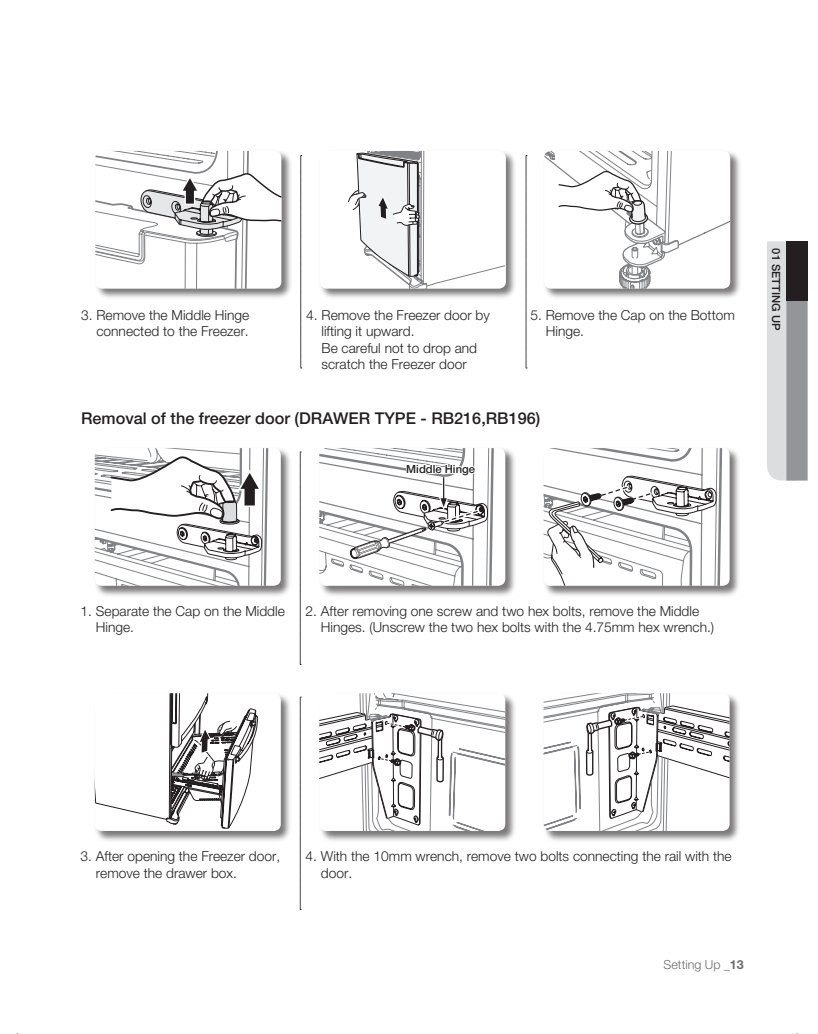
<style>
.page{position:relative;width:818px;height:1034px;background:#fff}
.page>*{position:absolute;margin:0;border:0;box-sizing:border-box;transform-origin:0 0}
.t1{font:500 16.25px "Helvetica Neue";color:#231f20}
.t2{font:300 13.75px/16.5px "Helvetica Neue";color:#231f20}
.t3{font:300 12.5px "Helvetica Neue";color:#6c6d70}
.t4{font:500 11.25px "Helvetica Neue";color:#231f20}
.s1{font-weight:700}
</style>
<div class="page">
<div style="left:93px;top:447px;width:200px;height:151px;background:#231f20;opacity:.6"></div>
<div style="left:95px;top:448px;width:186px;height:138px;background:#fff;border-radius:7px"></div>
<svg style="left:95px;top:448px;width:175px;height:138px"></svg>
<div style="left:318px;top:447px;width:199px;height:151px;background:#231f20;opacity:.6"></div>
<div style="left:319px;top:448px;width:186px;height:138px;background:#fff;border-radius:7px"></div>
<div style="left:542px;top:447px;width:200px;height:151px;background:#231f20;opacity:.6"></div>
<div style="left:544px;top:448px;width:186px;height:138px;background:#fff;border-radius:7px"></div>
<svg style="left:544px;top:448px;width:181px;height:138px"></svg>
<svg style="left:300px;top:452px;width:1px;height:213px"></svg>
<div style="left:93px;top:692px;width:200px;height:151px;background:#231f20;opacity:.6"></div>
<div style="left:95px;top:693px;width:186px;height:138px;background:#fff;border-radius:7px"></div>
<svg style="left:95px;top:693px;width:164px;height:138px"></svg>
<div style="left:318px;top:692px;width:199px;height:151px;background:#231f20;opacity:.6"></div>
<svg style="left:319px;top:693px;width:186px;height:138px"></svg>
<div style="left:542px;top:692px;width:200px;height:151px;background:#231f20;opacity:.6"></div>
<svg style="left:544px;top:693px;width:186px;height:138px"></svg>
<svg style="left:300px;top:697px;width:1px;height:213px"></svg>
<svg style="left:767px;top:241px;width:41px;height:239px;background:#bbbdbf"></svg>
<div style="left:786px;top:241px;width:22px;height:60px;background:#231f20"></div>
<div style="left:94px;top:150px;width:199px;height:151px;background:#231f20;opacity:.6"></div>
<svg style="left:95px;top:151px;width:186px;height:138px"></svg>
<div style="left:319px;top:150px;width:199px;height:151px;background:#231f20;opacity:.6"></div>
<div style="left:320px;top:151px;width:186px;height:138px;background:#fff;border-radius:7px"></div>
<svg style="left:348px;top:151px;width:157px;height:138px"></svg>
<div style="left:543px;top:150px;width:199px;height:151px;background:#231f20;opacity:.6"></div>
<svg style="left:544px;top:151px;width:186px;height:138px"></svg>
<svg style="left:301px;top:155px;width:1px;height:214px"></svg>
<svg style="left:526px;top:155px;width:1px;height:214px"></svg>
<svg style="left:319px;top:448px;width:178px;height:138px"></svg>
<p class="t2" style="left:81px;top:306px;width:170px;text-align:right">3. Remove the Middle Hinge connected to the Freezer.</p>
<p class="t2" style="left:321px;top:306px;width:170px;text-indent:-15px">4. Remove the Freezer door by lifting it upward.<br>Be careful not to drop and scratch the Freezer door</p>
<p class="t2" style="left:546px;top:306px;width:190px;text-indent:-15px">5. Remove the Cap on the Bottom<br>Hinge.</p>
<p class="t1" style="left:81px;top:409px;width:461px">Removal of the freezer door (DRAWER TYPE - RB216,RB196)</p>
<p class="t4" style="left:406px;top:462px;width:70px">Middle Hinge</p>
<p class="t4" style="left:783px;top:248px;width:83px;rotate:90deg">01 SETTING UP</p>
<p class="t2" style="left:96px;top:602px;width:190px;text-indent:-15px">1. Separate the Cap on the Middle<br>Hinge.</p>
<p class="t2" style="left:321px;top:602px;width:395px;text-indent:-15px">2. After removing one screw and two hex bolts, remove the Middle<br>Hinges. (Unscrew the two hex bolts with the 4.75mm hex wrench.)</p>
<p class="t2" style="left:96px;top:847px;width:186px;text-indent:-15px">3. After opening the Freezer door, remove the drawer box.</p>
<p class="t2" style="left:321px;top:847px;width:412px;text-indent:-15px">4. With the 10mm wrench, remove two bolts connecting the rail with the door.</p>
<p class="t3" style="left:664px;top:956px;width:81px">Setting Up <span class="s1">_13</span></p>
</div>
